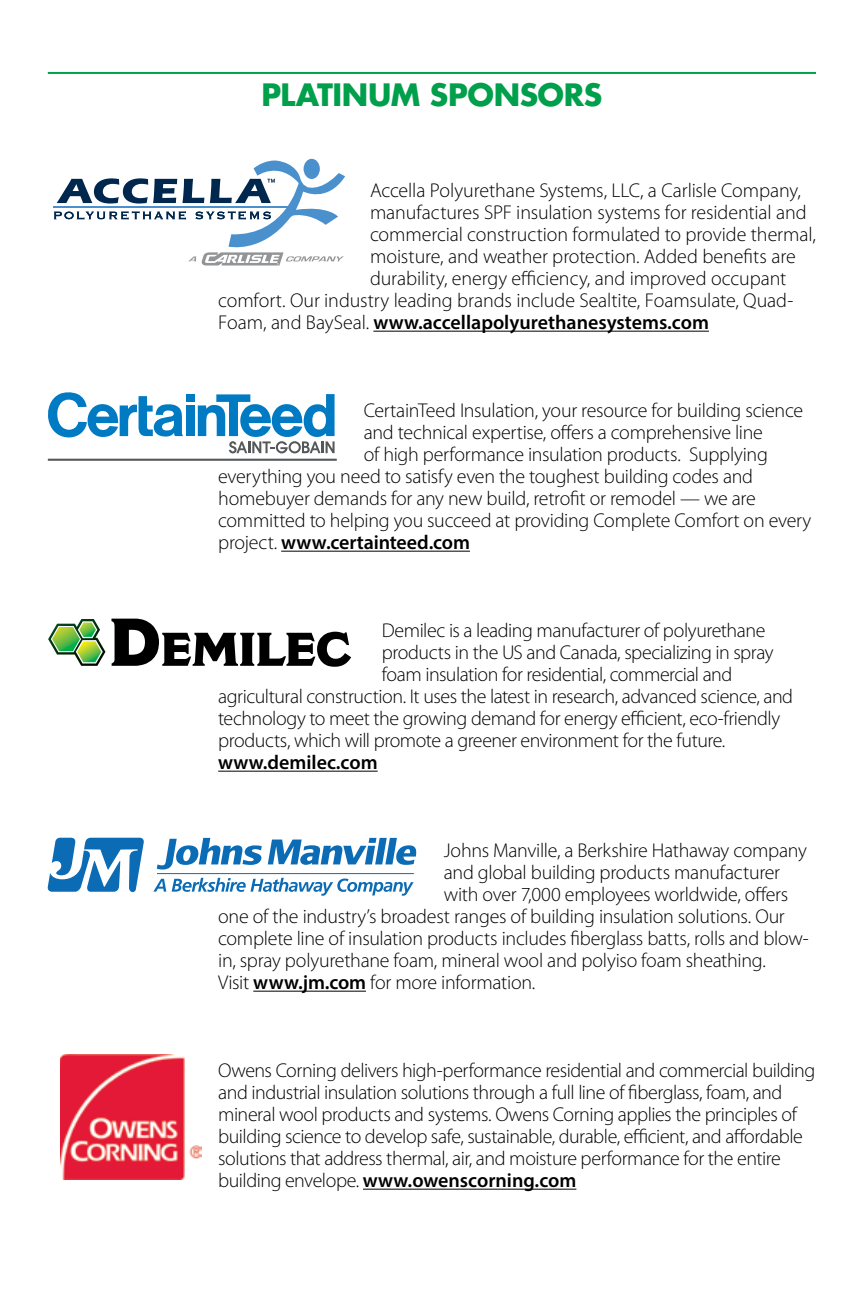
<style>
.page{position:relative;width:864px;height:1296px;background:#fff}
.page>*{position:absolute;margin:0;border:0;box-sizing:border-box;transform-origin:0 0}
.t1{font:700 30px "Futura";letter-spacing:-.015em;color:#009f4b}
.t2{font:300 20px/22px "Myriad Pro";letter-spacing:-.015em;color:#000}
.t3{font:600 20px "Myriad Pro";color:#000}
.s1{font-weight:300}
.s2{font-weight:600}
</style>
<div class="page">
<hr style="left:53px;top:206px;width:238px;height:2px;background:#4990cd">
<svg style="left:54px;top:160px;width:291px;height:106px"></svg>
<hr style="left:48px;top:72px;width:768px;height:2px;background:#009f4b">
<hr style="left:373px;top:331px;width:336px;height:1px;background:#000">
<hr style="left:281px;top:551px;width:189px;height:1px;background:#000">
<hr style="left:218px;top:771px;width:160px;height:1px;background:#000">
<hr style="left:253px;top:991px;width:113px;height:1px;background:#000">
<hr style="left:363px;top:1189px;width:213px;height:1px;background:#000">
<svg style="left:111px;top:619px;width:240px;height:48px"></svg>
<svg style="left:48px;top:619px;width:57px;height:47px"></svg>
<img style="left:60px;top:1055px;width:142px;height:124px">
<div style="left:186px;top:394px;width:8px;height:7px;background:#007ac2"></div>
<svg style="left:48px;top:392px;width:135px;height:46px"></svg>
<div style="left:186px;top:405px;width:8px;height:31px;background:#007ac2"></div>
<svg style="left:198px;top:394px;width:137px;height:59px"></svg>
<hr style="left:48px;top:459px;width:289px;height:2px;background:#555759">
<svg style="left:157px;top:838px;width:105px;height:32px"></svg>
<svg style="left:268px;top:838px;width:148px;height:27px"></svg>
<svg style="left:48px;top:838px;width:96px;height:54px"></svg>
<svg style="left:153px;top:879px;width:13px;height:13px"></svg>
<svg style="left:172px;top:878px;width:242px;height:18px"></svg>
<hr style="left:157px;top:873px;width:257px;height:1px;background:#0c6bb5">
<h1 class="t1" style="left:261px;top:75px;width:342px">PLATI NUM SPONSORS</h1>
<p class="t2" style="left:370px;top:179px;width:432px">Accella Polyurethane Systems, LLC, a Carlisle Company,</p>
<p class="t2" style="left:370px;top:201px;width:438px">manufactures SPF insulation systems for residential and</p>
<p class="t2" style="left:370px;top:223px;width:447px">commercial construction formulated to provide thermal,</p>
<p class="t2" style="left:370px;top:245px;width:427px">moisture, and weather protection. Added benefits are</p>
<p class="t2" style="left:370px;top:267px;width:418px">durability, energy efficiency, and improved occupant</p>
<p class="t2" style="left:218px;top:289px;width:577px">comfort. Our industry leading brands include Sealtite, Foamsulate, Quad-</p>
<p class="t3" style="left:218px;top:310px;width:492px"><span class="s1">Foam, and BaySeal.</span> www.accellapolyurethanesystems.com</p>
<p class="t2" style="left:364px;top:399px;width:441px">CertainTeed Insulation, your resource for building science</p>
<p class="t2" style="left:364px;top:421px;width:401px">and technical expertise, offers a comprehensive line</p>
<p class="t2" style="left:364px;top:443px;width:406px">of high performance insulation products. Supplying</p>
<p class="t2" style="left:218px;top:465px;width:536px">everything you need to satisfy even the toughest building codes and</p>
<p class="t2" style="left:218px;top:487px;width:539px">homebuyer demands for any new build, retrofit or remodel — we are</p>
<p class="t2" style="left:218px;top:509px;width:595px">committed to helping you succeed at providing Complete Comfort on every</p>
<p class="t3" style="left:218px;top:530px;width:253px"><span class="s1">project.</span> www.certainteed.com</p>
<p class="t2" style="left:382px;top:619px;width:385px">Demilec is a leading manufacturer of polyurethane</p>
<p class="t2" style="left:382px;top:641px;width:393px">products in the US and Canada, specializing in spray</p>
<p class="t2" style="left:382px;top:663px;width:352px">foam insulation for residential, commercial and</p>
<p class="t2" style="left:218px;top:685px;width:577px">agricultural construction. It uses the latest in research, advanced science, and</p>
<p class="t2" style="left:218px;top:707px;width:564px">technology to meet the growing demand for energy efficient, eco-friendly</p>
<p class="t2" style="left:218px;top:729px;width:509px">products, which will promote a greener environment for the future.</p>
<p class="t3" style="left:218px;top:750px;width:161px">www.demilec.com</p>
<p class="t2" style="left:444px;top:839px;width:365px">Johns Manville, a Berkshire Hathaway company</p>
<p class="t2" style="left:444px;top:861px;width:338px">and global building products manufacturer</p>
<p class="t2" style="left:444px;top:883px;width:346px">with over 7,000 employees worldwide, offers</p>
<p class="t2" style="left:218px;top:905px;width:568px">one of the industry’s broadest ranges of building insulation solutions. Our</p>
<p class="t2" style="left:218px;top:927px;width:592px">complete line of insulation products includes fiberglass batts, rolls and blow-</p>
<p class="t2" style="left:218px;top:949px;width:549px">in, spray polyurethane foam, mineral wool and polyiso foam sheathing.</p>
<p class="t2" style="left:218px;top:971px;width:319px">Visit <span class="s2">www.jm.com</span> for more information.</p>
<p class="t2" style="left:218px;top:1059px;width:599px">Owens Corning delivers high-performance residential and commercial building and industrial insulation solutions through a full line of fiberglass, foam, and mineral wool products and systems. Owens Corning applies the principles of building science to develop safe, sustainable, durable, efficient, and affordable solutions that address thermal, air, and moisture performance for the entire building envelope. <span class="s2">www.owenscorning.com</span></p>
</div>
